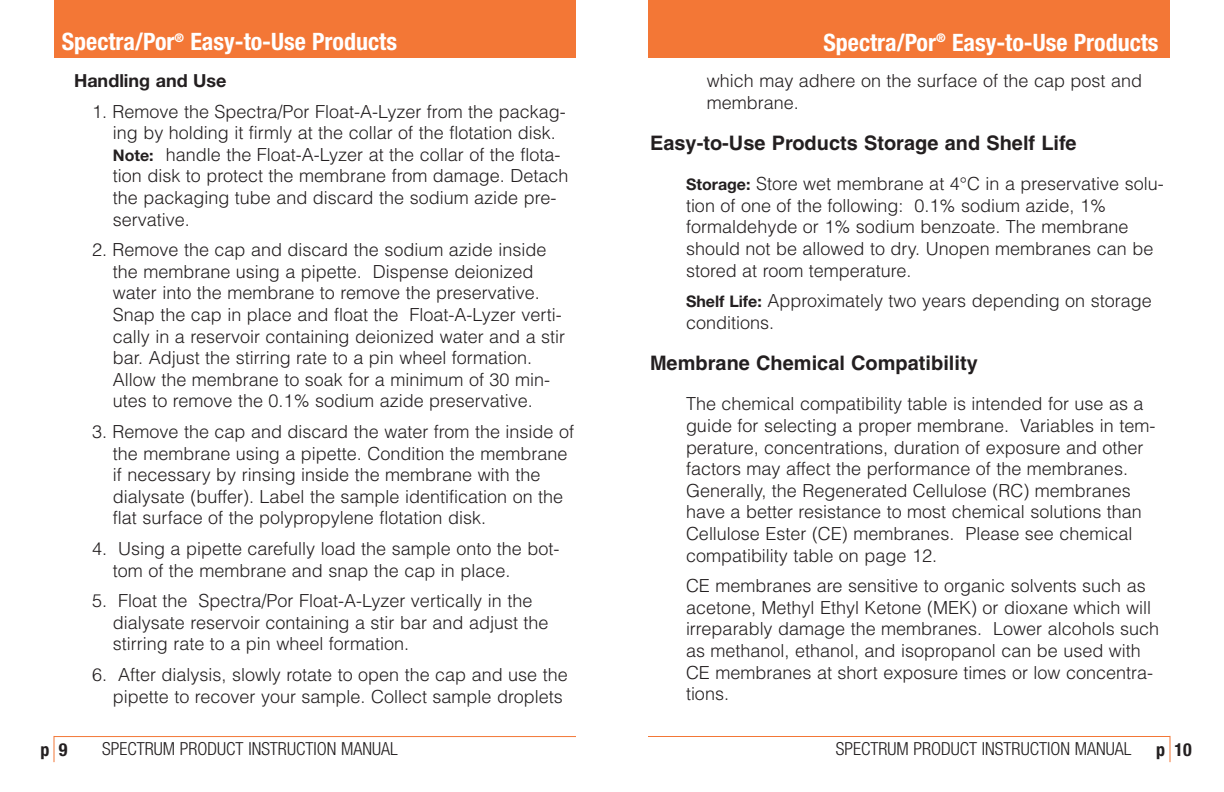
<style>
.page{position:relative;width:1224px;height:792px;background:#fff}
.page>*{position:absolute;margin:0;border:0;box-sizing:border-box;transform-origin:0 0}
.t1{font:700 condensed 24px "Helvetica Neue";color:#fff}
.t2{font:700 20px "Helvetica";color:#231f20}
.t3{font:300 18px/21.6px "Helvetica";color:#231f20}
.t4{font:300 condensed 18px "Helvetica Neue";color:#231f20}
.t5{font:700 18px "Helvetica Neue";color:#231f20}
.t6{font:700 condensed 18px "Helvetica Neue";color:#231f20}
.s1{font-family:"Helvetica Neue";font-weight:700;font-size:16px}
</style>
<div class="page">
<div style="left:648px;top:0;width:522px;height:58px;background:#f37736"></div>
<hr style="left:648px;top:736px;width:522px;height:1px;background:#f37736">
<svg style="left:1170px;top:736px;width:1px;height:26px"></svg>
<div style="left:54px;top:0;width:522px;height:58px;background:#f37736"></div>
<hr style="left:54px;top:736px;width:522px;height:1px;background:#f37736">
<svg style="left:54px;top:737px;width:1px;height:25px"></svg>
<h1 class="t1" style="left:62px;top:33px;width:337px">Spectra/Por<sup>®</sup> Easy-to-Use Products</h1>
<h1 class="t1" style="left:823px;top:33px;width:337px">Spectra/Por<sup>®</sup> Easy-to-Use Products</h1>
<p class="t5" style="left:74px;top:74px;width:154px">Handling and Use</p>
<p class="t3" style="left:113px;top:101px;width:457px;text-indent:-21px">1. Remove the Spectra/Por Float-A-Lyzer from the packag&shy;ing by holding it firmly at the collar of the flotation disk.<br><span class="s1">Note:</span> handle the Float-A-Lyzer at the collar of the flota&shy;tion disk to protect the membrane from damage. Detach the packaging tube and discard the sodium azide pre&shy;servative.</p>
<p class="t3" style="left:113px;top:239px;width:454px;text-indent:-21px">2. Remove the cap and discard the sodium azide inside the membrane using a pipette. Dispense deionized water into the membrane to remove the preservative.<br>Snap the cap in place and float the Float-A-Lyzer verti&shy;cally in a reservoir containing deionized water and a stir bar. Adjust the stirring rate to a pin wheel formation.<br>Allow the membrane to soak for a minimum of 30 min&shy;utes to remove the 0.1% sodium azide preservative.</p>
<p class="t3" style="left:113px;top:421px;width:463px;text-indent:-21px">3. Remove the cap and discard the water from the inside of the membrane using a pipette. Condition the membrane if necessary by rinsing inside the membrane with the dialysate (buffer). Label the sample identification on the flat surface of the polypropylene flotation disk.</p>
<p class="t3" style="left:113px;top:538px;width:448px;text-indent:-21px">4. Using a pipette carefully load the sample onto the bot&shy;tom of the membrane and snap the cap in place.</p>
<p class="t3" style="left:113px;top:590px;width:437px;text-indent:-21px">5. Float the Spectra/Por Float-A-Lyzer vertically in the dialysate reservoir containing a stir bar and adjust the stirring rate to a pin wheel formation.</p>
<p class="t3" style="left:92px;top:664px;width:477px;text-align:right">6. After dialysis, slowly rotate to open the cap and use the pipette to recover your sample. Collect sample droplets</p>
<p class="t3" style="left:707px;top:70px;width:437px">which may adhere on the surface of the cap post and membrane.</p>
<p class="t2" style="left:650px;top:135px;width:428px">Easy-to-Use Products Storage and Shelf Life</p>
<p class="t3" style="left:686px;top:173px;width:479px"><span class="s1">Storage:</span> Store wet membrane at 4°C in a preservative solu&shy;tion of one of the following: 0.1% sodium azide, 1% formaldehyde or 1% sodium benzoate. The membrane should not be allowed to dry. Unopen membranes can be stored at room temperature.</p>
<p class="t3" style="left:686px;top:290px;width:467px"><span class="s1">Shelf Life:</span> Approximately two years depending on storage conditions.</p>
<p class="t2" style="left:650px;top:355px;width:329px">Membrane Chemical Compatibility</p>
<p class="t3" style="left:686px;top:393px;width:471px">The chemical compatibility table is intended for use as a guide for selecting a proper membrane. Variables in tem&shy;perature, concentrations, duration of exposure and other factors may affect the performance of the membranes.<br>Generally, the Regenerated Cellulose (RC) membranes have a better resistance to most chemical solutions than Cellulose Ester (CE) membranes. Please see chemical compatibility table on page 12.</p>
<p class="t3" style="left:686px;top:575px;width:475px">CE membranes are sensitive to organic solvents such as acetone, Methyl Ethyl Ketone (MEK) or dioxane which will irreparably damage the membranes. Lower alcohols such as methanol, ethanol, and isopropanol can be used with CE membranes at short exposure times or low concentra&shy;tions.</p>
<p class="t6" style="left:40px;top:743px;width:29px">p 9</p>
<p class="t4" style="left:102px;top:742px;width:297px">SPECTRUM PRODUCT INSTRUCTION MANUAL</p>
<p class="t4" style="left:836px;top:742px;width:297px">SPECTRUM PRODUCT INSTRUCTION MANUAL</p>
<p class="t6" style="left:1156px;top:743px;width:37px">p 10</p>
</div>
